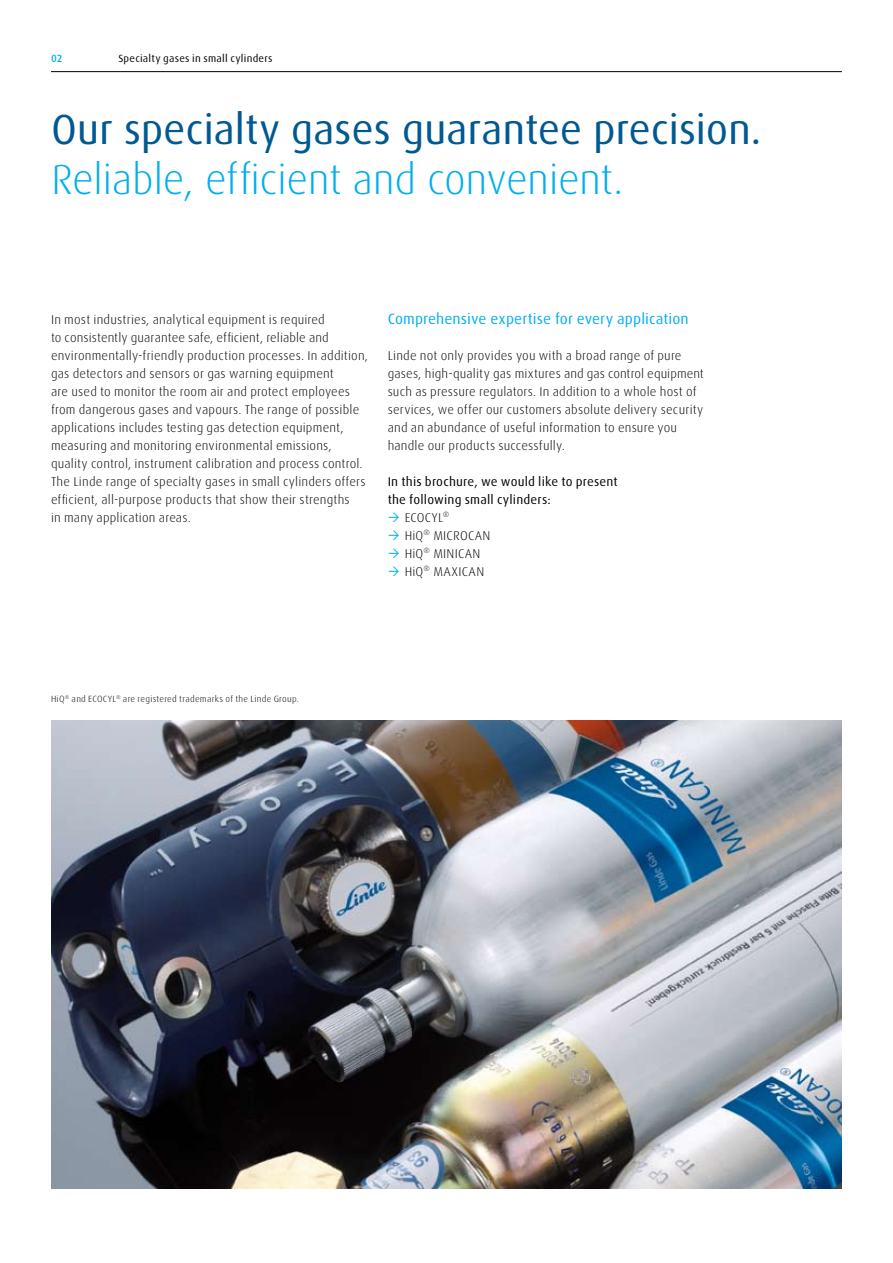
<style>
.page{position:relative;width:893px;height:1263px;background:#fff}
.page>*{position:absolute;margin:0;border:0;box-sizing:border-box;transform-origin:0 0}
.t1{font:42px "Linde Dax OT";letter-spacing:-.01em;color:#005992}
.t2{font:300 42px "Linde Dax OT";letter-spacing:-.015em;color:#00aeef}
.t3{font:15px "Linde Dax OT";letter-spacing:.005em;color:#00aeef}
.t4{font:300 12.75px/18px "Linde Dax OT";letter-spacing:.01em;color:#000}
.t5{font:12.75px "Linde Dax OT";letter-spacing:.01em;color:#000}
.t6{font:10.5px "Linde Dax OT";letter-spacing:.02em;color:#000}
.t7{font:500 10.5px "Linde Dax OT";color:#00aeef}
.t8{font:300 9px "Linde Dax OT";letter-spacing:.025em;color:#000}
</style>
<div class="page">
<hr style="left:51px;top:71px;width:791px;height:1px;background:#000">
<img style="left:51px;top:720px;width:791px;height:468px">
<p class="t7" style="left:51px;top:52px;width:13px">02</p>
<p class="t6" style="left:118px;top:52px;width:156px">Specialty gases in small cylinders</p>
<h1 class="t1" style="left:51px;top:102px;width:712px">Our specialty gases guarantee precision.</h1>
<h1 class="t2" style="left:51px;top:153px;width:574px">Reliable, efficient and convenient.</h1>
<p class="t4" style="left:51px;top:310px;width:318px">In most industries, analytical equipment is required<br>to consistently guarantee safe, efficient, reliable and environmentally-friendly production processes. In addition, gas detectors and sensors or gas warning equipment<br>are used to monitor the room air and protect employees from dangerous gases and vapours. The range of possible applications includes testing gas detection equipment, measuring and monitoring environmental emissions, quality control, instrument calibration and process control.<br>The Linde range of specialty gases in small cylinders offers efficient, all-purpose products that show their strengths<br>in many application areas.</p>
<p class="t3" style="left:388px;top:309px;width:303px">Comprehensive expertise for every application</p>
<p class="t4" style="left:388px;top:346px;width:318px">Linde not only provides you with a broad range of pure gases, high-quality gas mixtures and gas control equipment such as pressure regulators. In addition to a whole host of services, we offer our customers absolute delivery security and an abundance of useful information to ensure you handle our products successfully.</p>
<p class="t5" style="left:388px;top:473px;width:232px">In this brochure, we would like to present</p>
<p class="t5" style="left:388px;top:491px;width:165px">the following small cylinders:</p>
<p class="t4" style="left:405px;top:508px;width:46px">ECOCYL<sup>®</sup></p>
<p class="t4" style="left:405px;top:526px;width:87px">HiQ<sup>®</sup> MICROCAN</p>
<p class="t4" style="left:405px;top:544px;width:77px">HiQ<sup>®</sup> MINICAN</p>
<p class="t4" style="left:405px;top:562px;width:81px">HiQ<sup>®</sup> MAXICAN</p>
<p class="t8" style="left:51px;top:693px;width:249px">HiQ<sup>®</sup> and ECOCYL<sup>®</sup> are registered trademarks of the Linde Group.</p>
</div>
